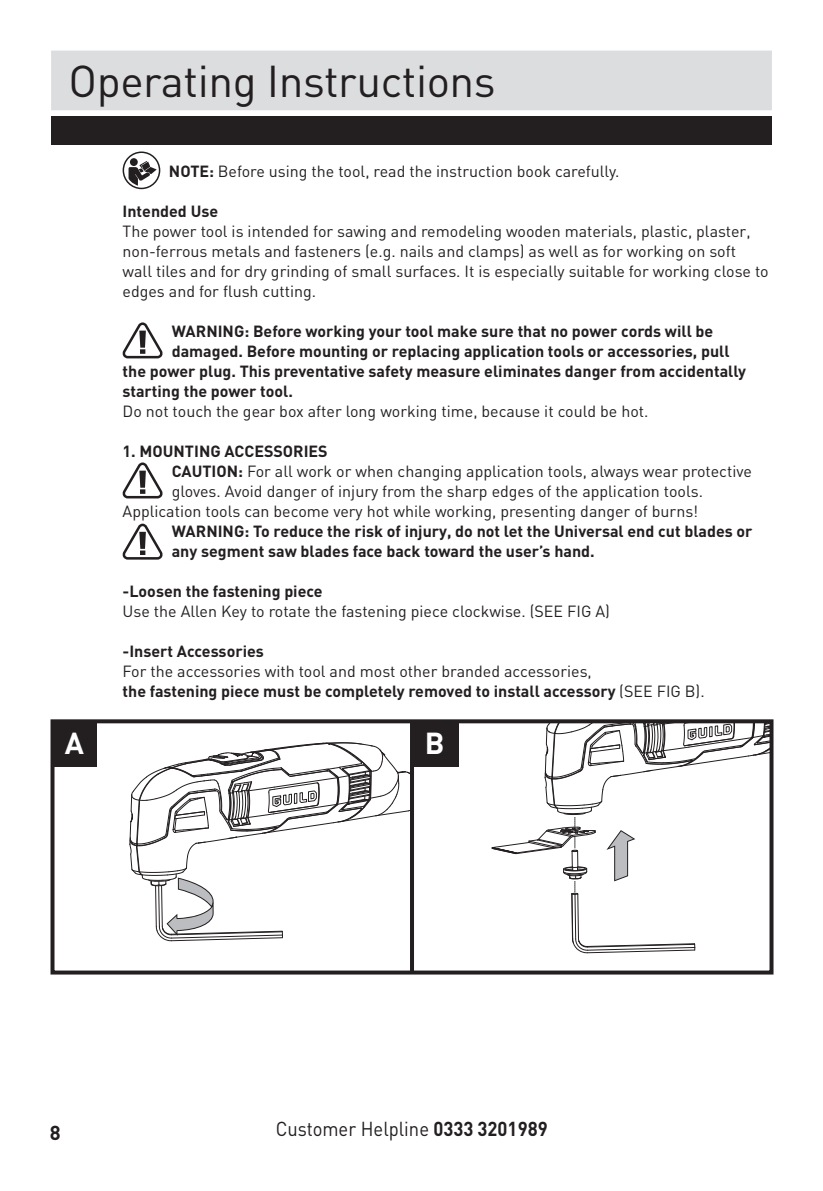
<style>
.page{position:relative;width:823px;height:1191px;background:#fff}
.page>*{position:absolute;margin:0;border:0;box-sizing:border-box;transform-origin:0 0}
.t1{font:44px "DIN";letter-spacing:-.01em;color:#231f20}
.t2{font:700 30px "DIN";color:#fff}
.t3{font:20px "DIN";color:#231f20;scale:.92 1}
.t4{font:700 20px "DIN";color:#231f20}
.t5{font:16px/20px "DIN";color:#231f20}
.t6{font:700 16px/20px "DIN";color:#231f20}
.s1{font-weight:700}
</style>
<div class="page">
<div style="left:51px;top:51px;width:720px;height:59px;background:#dcdddf"></div>
<div style="left:51px;top:116px;width:720px;height:28px;background:#231f20"></div>
<div style="left:122px;top:151px;width:38px;height:38px;border:2px solid #231f20;border-radius:50%"></div>
<svg style="left:130px;top:158px;width:8px;height:8px"></svg>
<svg style="left:128px;top:161px;width:29px;height:25px"></svg>
<svg style="left:122px;top:322px;width:40px;height:36px"></svg>
<svg style="left:122px;top:462px;width:40px;height:36px"></svg>
<svg style="left:122px;top:523px;width:40px;height:36px"></svg>
<svg style="left:129px;top:742px;width:281px;height:199px"></svg>
<svg style="left:491px;top:724px;width:277px;height:229px"></svg>
<div style="left:50px;top:719px;width:723px;height:255px;border:4px solid #231f20"></div>
<hr style="left:410px;top:721px;width:4px;height:252px;background:#231f20">
<div style="left:51px;top:721px;width:46px;height:45px;background:#231f20"></div>
<div style="left:412px;top:721px;width:46px;height:45px;background:#231f20"></div>
<h1 class="t1" style="left:69px;top:53px;width:428px">Operating Instructions</h1>
<p class="t5" style="left:169px;top:161px;width:451px"><span class="s1">NOTE:</span> Before using the tool, read the instruction book carefully.</p>
<p class="t6" style="left:122px;top:201px;width:97px">Intended Use</p>
<p class="t5" style="left:122px;top:221px;width:647px">The power tool is intended for sawing and remodeling wooden materials, plastic, plaster, non-ferrous metals and fasteners (e.g. nails and clamps) as well as for working on soft wall tiles and for dry grinding of small surfaces. It is especially suitable for working close to edges and for flush cutting.</p>
<p class="t6" style="left:171px;top:321px;width:543px">WARNING: Before working your tool make sure that no power cords will be</p>
<p class="t6" style="left:171px;top:341px;width:559px">damaged. Before mounting or replacing application tools or accessories, pull</p>
<p class="t6" style="left:122px;top:361px;width:624px">the power plug. This preventative safety measure eliminates danger from accidentally</p>
<p class="t6" style="left:122px;top:381px;width:170px">starting the power tool.</p>
<p class="t5" style="left:122px;top:401px;width:527px">Do not touch the gear box after long working time, because it could be hot.</p>
<p class="t6" style="left:122px;top:441px;width:206px">1. MOUNTING ACCESSORIES</p>
<p class="t5" style="left:171px;top:461px;width:581px"><span class="s1">CAUTION:</span> For all work or when changing application tools, always wear protective</p>
<p class="t5" style="left:171px;top:481px;width:532px">gloves. Avoid danger of injury from the sharp edges of the application tools.</p>
<p class="t5" style="left:122px;top:501px;width:577px">Application tools can become very hot while working, presenting danger of burns!</p>
<p class="t6" style="left:171px;top:521px;width:582px">WARNING: To reduce the risk of injury, do not let the Universal end cut blades or any segment saw blades face back toward the user’s hand.</p>
<p class="t6" style="left:122px;top:581px;width:201px">-Loosen the fastening piece</p>
<p class="t5" style="left:122px;top:601px;width:488px">Use the Allen Key to rotate the fastening piece clockwise. (SEE FIG A)</p>
<p class="t6" style="left:122px;top:641px;width:143px">-Insert Accessories</p>
<p class="t5" style="left:122px;top:661px;width:583px">For the accessories with tool and most other branded accessories,<br><span class="s1">the fastening piece must be completely removed to install accessory</span> (SEE FIG B).</p>
<h2 class="t2" style="left:65px;top:724px;width:21px">A</h2>
<h2 class="t2" style="left:424px;top:724px;width:21px">B</h2>
<p class="t4" style="left:50px;top:1119px;width:12px">8</p>
<p class="t3" style="left:275px;top:1116px;width:297px">Customer Helpline <span class="s1">0333 3201989</span></p>
</div>
